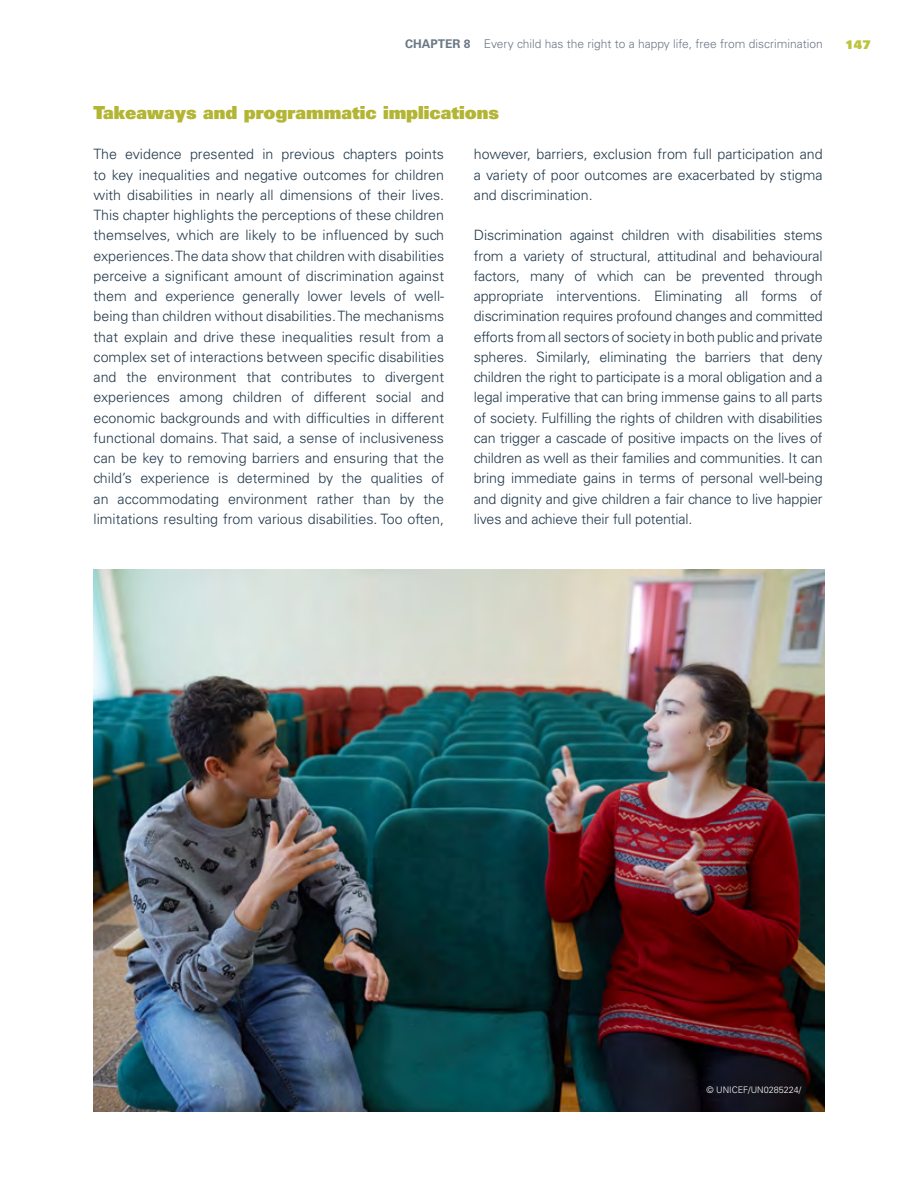
<style>
.page{position:relative;width:918px;height:1188px;background:#fff}
.page>*{position:absolute;margin:0;border:0;box-sizing:border-box;transform-origin:0 0}
.t1{font:18px "Univers LT Std X Black";color:#b3b534}
.t2{font:300 14.25px/20.2px "Univers LT Std";color:#233a4c;text-align:justify}
.t3{font:300 12px "Univers LT Std";color:#465668}
.t4{font:12px "Univers LT Std X Black";color:#bec33d}
.t5{font:300 9px "Univers LT Std";color:#fff}
.s1{font-weight:700}
</style>
<div class="page">
<img style="left:94px;top:570px;width:730px;height:541px">
<p class="t3" style="left:405px;top:37px;width:419px"><span class="s1">CHAPTER 8</span> Every child has the right to a happy life, free from discrimination</p>
<p class="t4" style="left:845px;top:37px;width:27px">147</p>
<p class="t1" style="left:94px;top:101px;width:407px">Takeaways and programmatic implications</p>
<p class="t2" style="left:94px;top:144px;width:352px">The evidence presented in previous chapters points to key inequalities and negative outcomes for children with disabilities in nearly all dimensions of their lives.<br>This chapter highlights the perceptions of these children themselves, which are likely to be influenced by such experiences. The data show that children with disabilities perceive a significant amount of discrimination against them and experience generally lower levels of well&shy;being than children without disabilities. The mechanisms that explain and drive these inequalities result from a complex set of interactions between specific disabilities and the environment that contributes to divergent experiences among children of different social and economic backgrounds and with difficulties in different functional domains. That said, a sense of inclusiveness can be key to removing barriers and ensuring that the child’s experience is determined by the qualities of an accommodating environment rather than by the limitations resulting from various disabilities. Too often,</p>
<p class="t2" style="left:474px;top:144px;width:350px">however, barriers, exclusion from full participation and a variety of poor outcomes are exacerbated by stigma and discrimination.</p>
<p class="t2" style="left:474px;top:225px;width:350px">Discrimination against children with disabilities stems from a variety of structural, attitudinal and behavioural factors, many of which can be prevented through appropriate interventions. Eliminating all forms of discrimination requires profound changes and committed efforts from all sectors of society in both public and private spheres. Similarly, eliminating the barriers that deny children the right to participate is a moral obligation and a legal imperative that can bring immense gains to all parts of society. Fulfilling the rights of children with disabilities can trigger a cascade of positive impacts on the lives of children as well as their families and communities. It can bring immediate gains in terms of personal well-being and dignity and give children a fair chance to live happier lives and achieve their full potential.</p>
<p class="t5" style="left:707px;top:1085px;width:96px">© UNICEF/UN0285224/</p>
</div>
